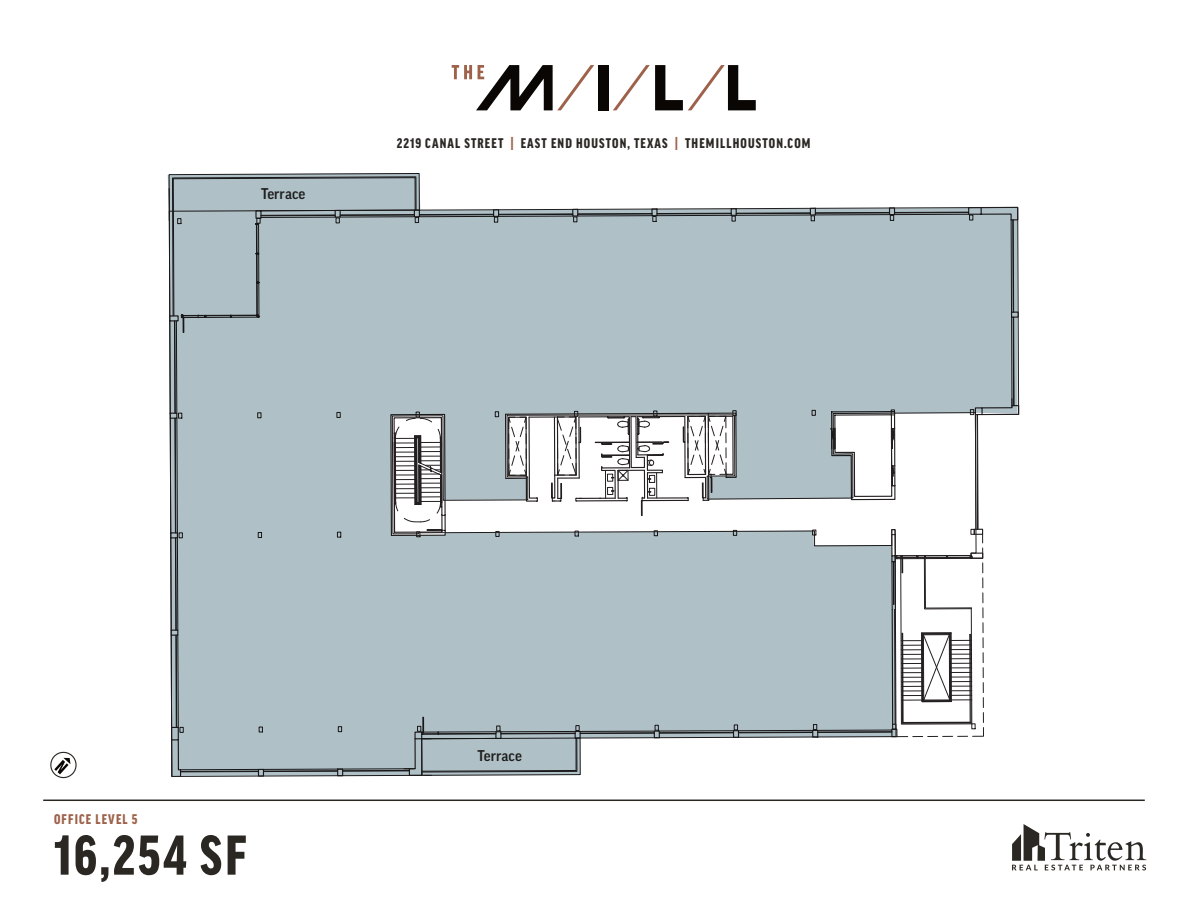
<style>
.page{position:relative;width:1188px;height:918px;background:#fff}
.page>*{position:absolute;margin:0;border:0;box-sizing:border-box;transform-origin:0 0}
.t1{font:900 condensed 54px "Good Pro";letter-spacing:.05em;color:#2b2824}
.t2{font:500 15px "Good Pro";color:#2b2824}
.t3{font:900 condensed 13.5px "Good Pro";letter-spacing:.085em;color:#2b2824}
.t4{font:900 condensed 13.5px "Good Pro";letter-spacing:.085em;color:#9e614a}
.s1{color:#9e614a}
</style>
<div class="page">
<hr style="left:43px;top:800px;width:1102px;height:1px;background:#2b2824">
<svg style="left:50px;top:751px;width:27px;height:28px"></svg>
<svg style="left:613px;top:65px;width:143px;height:45px"></svg>
<div style="left:598px;top:65px;width:10px;height:45px;background:#0a0604"></div>
<svg style="left:452px;top:65px;width:142px;height:45px"></svg>
<svg style="left:1012px;top:824px;width:134px;height:46px"></svg>
<div style="left:1011px;top:312px;width:8px;height:6px;border:1px solid #231f20"></div>
<svg style="left:1018px;top:207px;width:1px;height:14px"></svg>
<div style="left:258px;top:769px;width:6px;height:8px;border:1px solid #231f20"></div>
<svg style="left:168px;top:173px;width:850px;height:603px;fill:#b0c0c7"></svg>
<p class="t2" style="left:261px;top:185px;width:46px">Terrace</p>
<p class="t3" style="left:397px;top:136px;width:415px">2219 CANAL STREET <span class="s1">|</span> EAST END HOUSTON, TEXAS <span class="s1">|</span> THEMILLHOUSTON.COM</p>
<p class="t4" style="left:54px;top:811px;width:85px">OFFICE LEVEL 5</p>
<h1 class="t1" style="left:54px;top:825px;width:194px">16,254 SF</h1>
<p class="t2" style="left:478px;top:747px;width:46px">Terrace</p>
</div>
